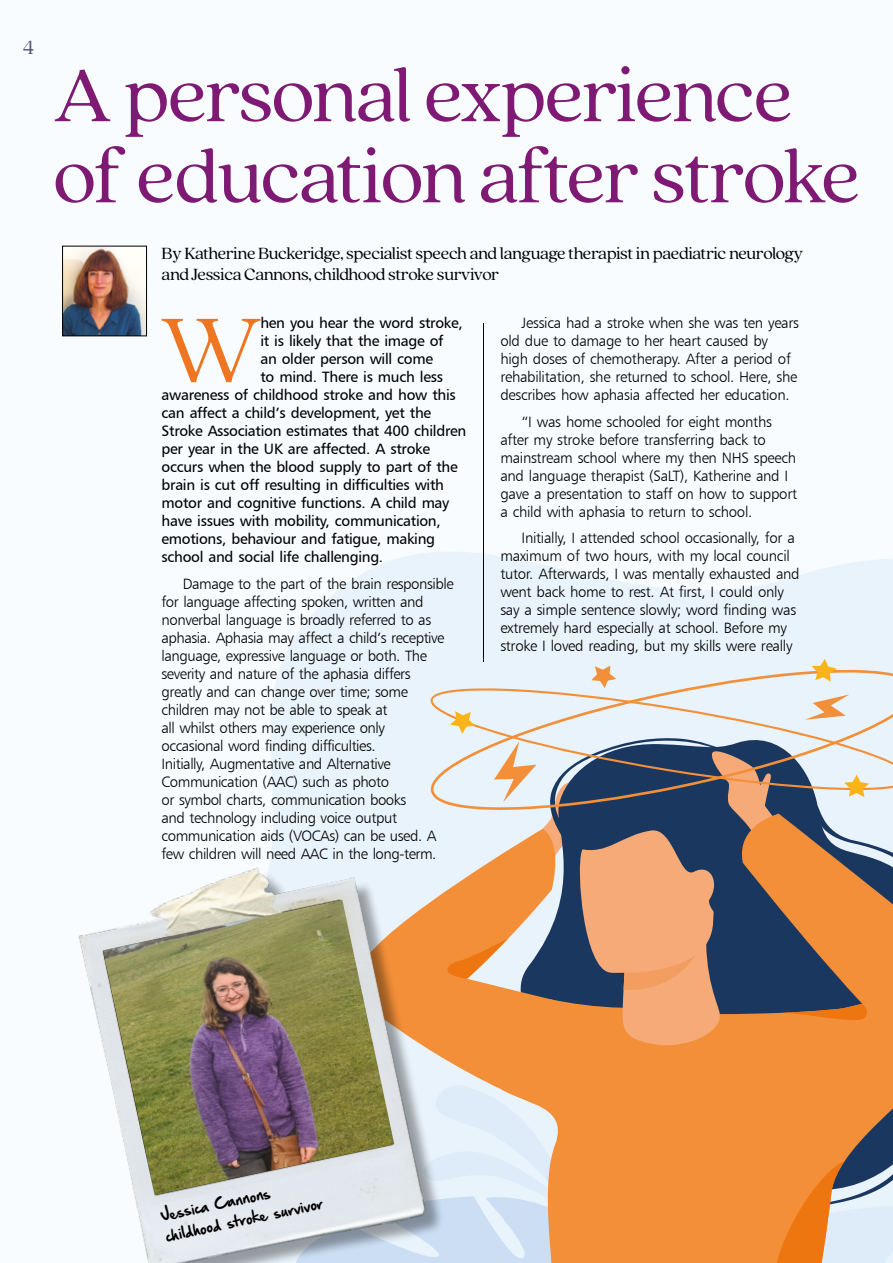
<style>
.page{position:relative;width:893px;height:1263px;background:#f8fcff}
.page>*{position:absolute;margin:0;border:0;box-sizing:border-box;transform-origin:0 0}
.t1{font:300 102px "Quincy CF";color:#ee7622}
.t2{font:82.35px/81px "Quincy CF";letter-spacing:-.025em;color:#7e1974}
.t3{font:21px "Quincy CF";color:#55537a}
.t4{font:18px/21px "Quincy CF";letter-spacing:-.02em;color:#000}
.t5{font:15px/18px "Humanist 777 BT Light B";letter-spacing:-.02em;color:#000}
.t6{font:15px "Humanist 777 BT Roman B";letter-spacing:-.02em;color:#000}
.t7{font:13.5px/21px "Hand Of Sean Demo";color:#000}
</style>
<div class="page">
<svg style="left:271px;top:552px;width:622px;height:273px;fill:#e9f3fb"></svg>
<svg style="left:430px;top:669px;width:463px;height:25px;fill:#e9f3fb"></svg>
<svg style="left:812px;top:659px;width:25px;height:23px"></svg>
<svg style="left:591px;top:665px;width:25px;height:23px"></svg>
<svg style="left:283px;top:694px;width:610px;height:569px"></svg>
<div style="left:470px;top:341px;width:28px;height:321px;background:#000;opacity:.75"></div>
<img style="left:64px;top:248px;width:81px;height:86px">
<div style="left:62px;top:246px;width:85px;height:90px;border:1px solid #000"></div>
<img style="left:78px;top:825px;width:384px;height:438px">
<img style="left:103px;top:900px;width:291px;height:295px">
<h3 class="t3" style="left:23px;top:36px;width:13px">4</h3>
<h2 class="t2" style="left:53px;top:56px;width:809px">A personal experience of education after stroke</h2>
<p class="t4" style="left:162px;top:243px;width:643px">By Katherine Buckeridge, specialist speech and language therapist in paediatric neurology and Jessica Cannons, childhood stroke survivor</p>
<h1 class="t1" style="left:160px;top:291px;width:104px">W</h1>
<p class="t6" style="left:260px;top:314px;width:204px">hen you hear the word stroke,</p>
<p class="t5" style="left:500px;top:314px;width:300px;text-indent:21px">Jessica had a stroke when she was ten years old due to damage to her heart caused by high doses of chemotherapy. After a period of rehabilitation, she returned to school. Here, she describes how aphasia affected her education.</p>
<p class="t5" style="left:500px;top:412px;width:298px;text-indent:21px">“I was home schooled for eight months after my stroke before transferring back to mainstream school where my then NHS speech and language therapist (SaLT), Katherine and I gave a presentation to staff on how to support a child with aphasia to return to school.</p>
<p class="t5" style="left:500px;top:529px;width:301px;text-indent:21px">Initially, I attended school occasionally, for a maximum of two hours, with my local council tutor. Afterwards, I was mentally exhausted and went back home to rest. At first, I could only say a simple sentence slowly; word finding was extremely hard especially at school. Before my stroke I loved reading, but my skills were really</p>
<p class="t6" style="left:260px;top:332px;width:185px">it is likely that the image of</p>
<p class="t6" style="left:260px;top:350px;width:174px">an older person will come</p>
<p class="t6" style="left:260px;top:368px;width:184px">to mind. There is much less</p>
<p class="t6" style="left:162px;top:386px;width:296px">awareness of childhood stroke and how this</p>
<p class="t6" style="left:162px;top:404px;width:271px">can affect a child’s development, yet the</p>
<p class="t6" style="left:162px;top:422px;width:306px">Stroke Association estimates that 400 children</p>
<p class="t6" style="left:162px;top:440px;width:270px">per year in the UK are affected. A stroke</p>
<p class="t6" style="left:162px;top:458px;width:298px">occurs when the blood supply to part of the</p>
<p class="t6" style="left:162px;top:476px;width:284px">brain is cut off resulting in difficulties with</p>
<p class="t6" style="left:162px;top:494px;width:289px">motor and cognitive functions. A child may</p>
<p class="t6" style="left:162px;top:512px;width:281px">have issues with mobility, communication,</p>
<p class="t6" style="left:162px;top:530px;width:275px">emotions, behaviour and fatigue, making</p>
<p class="t6" style="left:162px;top:548px;width:223px">school and social life challenging.</p>
<p class="t5" style="left:162px;top:574px;width:294px;text-indent:21px">Damage to the part of the brain responsible for language affecting spoken, written and nonverbal language is broadly referred to as aphasia. Aphasia may affect a child’s receptive language, expressive language or both. The severity and nature of the aphasia differs greatly and can change over time; some children may not be able to speak at<br>all whilst others may experience only<br>occasional word finding difficulties.<br>Initially, Augmentative and Alternative Communication (AAC) such as photo<br>or symbol charts, communication books<br>and technology including voice output communication aids (VOCAs) can be used. A few children will need AAC in the long-term.</p>
<p class="t7" style="left:159px;top:1206px;width:162px;rotate:-12deg">Jessica Cannons childhood stroke survivor</p>
</div>
